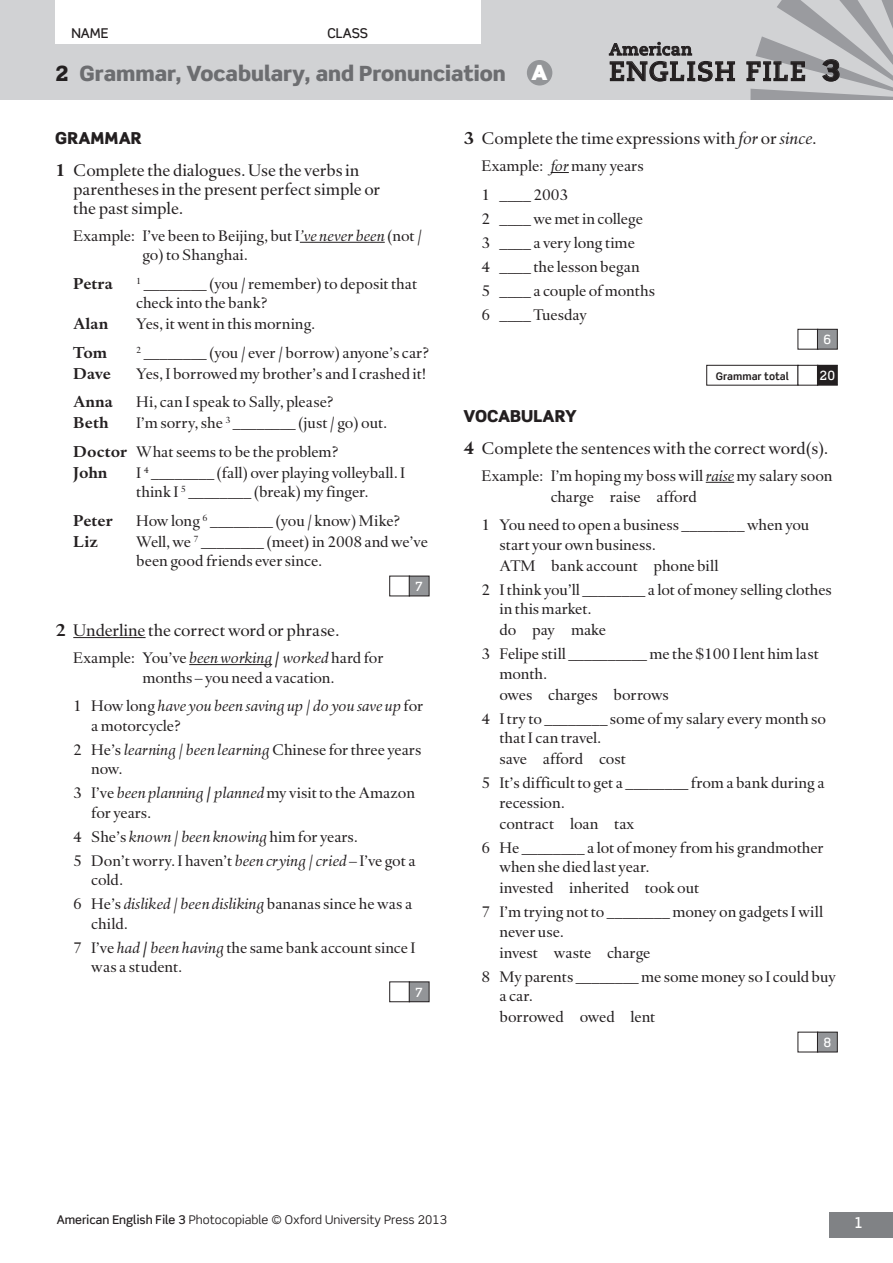
<style>
.page{position:relative;width:893px;height:1263px;background:#fff}
.page>*{position:absolute;margin:0;border:0;box-sizing:border-box;transform-origin:0 0}
.t1{font:700 27px "Caecilia LT Std";letter-spacing:.04em;color:#231f20}
.t2{font:900 21px "Scene Std";color:#6c6d70}
.t3{font:17.25px/18.8px "Haarlemmer MT Std";letter-spacing:-.005em;color:#231f20}
.t4{font:900 16.5px "Scene Std";letter-spacing:.005em;color:#231f20}
.t5{font:700 16.5px "Caecilia LT Std";letter-spacing:.03em;color:#231f20}
.t6{font:15.75px/24px "Haarlemmer MT Std";letter-spacing:-.005em;color:#231f20}
.t7{font:italic 15.75px/19.5px "Haarlemmer MT Std";color:#231f20}
.t8{font:700 15.75px "Haarlemmer MT Std";color:#231f20}
.t9{font:500 15px "Scene Std";color:#fff}
.t10{font:500 13.5px "Scene Std";color:#231f20}
.t11{font:500 12.75px "Scene Std";color:#fff}
.t12{font:12px "Scene Std";color:#231f20}
.t13{font:700 10.5px "Scene Std";color:#231f20}
.s1{color:#231f20}
.s2{color:#fff}
.s3{font-family:"Scene Std";font-weight:900;font-size:28.5px}
.s4{font-weight:700}
.s5{font-style:italic}
.s6{font-style:normal}
.s7{font-weight:500}
</style>
<div class="page">
<div style="left:0;top:0;width:893px;height:100px;background:#d1d2d4"></div>
<div style="left:829px;top:1212px;width:64px;height:25px;background:#808285"></div>
<div style="left:55px;top:0;width:425px;height:44px;background:#fff"></div>
<div style="left:527px;top:60px;width:25px;height:26px;background:#939598;border-radius:50%"></div>
<svg style="left:609px;top:42px;width:126px;height:39px"></svg>
<svg style="left:746px;top:0;width:147px;height:100px"></svg>
<svg style="left:551px;top:172px;width:18px;height:1px"></svg>
<svg style="left:706px;top:482px;width:28px;height:1px"></svg>
<div style="left:797px;top:329px;width:21px;height:21px;border:1px solid #231f20"></div>
<div style="left:817px;top:329px;width:20px;height:20px;background:#939598"></div>
<div style="left:817px;top:329px;width:21px;height:21px;border:1px solid #231f20"></div>
<div style="left:706px;top:365px;width:92px;height:21px;border:1px solid #231f20"></div>
<div style="left:797px;top:365px;width:21px;height:21px;border:1px solid #231f20"></div>
<div style="left:817px;top:365px;width:20px;height:20px;background:#231f20"></div>
<div style="left:817px;top:365px;width:21px;height:21px;border:1px solid #231f20"></div>
<div style="left:817px;top:1032px;width:20px;height:20px;background:#939598"></div>
<div style="left:817px;top:1032px;width:21px;height:20px;border:1px solid #231f20"></div>
<hr style="left:300px;top:242px;width:85px;height:1px;background:#231f20">
<hr style="left:73px;top:637px;width:73px;height:1px;background:#231f20">
<hr style="left:189px;top:664px;width:83px;height:1px;background:#231f20">
<div style="left:389px;top:576px;width:21px;height:20px;border:1px solid #231f20"></div>
<div style="left:409px;top:576px;width:20px;height:20px;background:#939598"></div>
<div style="left:409px;top:576px;width:20px;height:20px;border:1px solid #231f20"></div>
<div style="left:389px;top:981px;width:21px;height:21px;border:1px solid #231f20"></div>
<div style="left:409px;top:982px;width:20px;height:20px;background:#939598"></div>
<div style="left:409px;top:981px;width:20px;height:21px;border:1px solid #231f20"></div>
<p class="t10" style="left:71px;top:25px;width:39px">NAME</p>
<p class="t10" style="left:327px;top:25px;width:42px">CLASS</p>
<h2 class="t2" style="left:55px;top:60px;width:494px"><span class="s1">2</span> Grammar, Vocabulary, and Pronunciation <span class="s2">A</span></h2>
<p class="t5" style="left:609px;top:40px;width:84px">American</p>
<h1 class="t1" style="left:609px;top:55px;width:233px">ENGLISH FILE <span class="s3">3</span></h1>
<p class="t4" style="left:55px;top:127px;width:88px">GRAMMAR</p>
<p class="t3" style="left:73px;top:162px;width:308px;text-indent:-18px"><span class="s4">1</span> Complete the dialogues. Use the verbs in parentheses in the present perfect simple or the past simple.</p>
<p class="t6" style="left:142px;top:226px;width:281px;line-height:19.5px;text-indent:-69px">Example: I’ve been to Beijing, but I<span class="s5">’ve never been</span> (not / go) to Shanghai.</p>
<p class="t8" style="left:73px;top:273px;width:41px">Petra</p>
<p class="t6" style="left:136px;top:274px;width:282px;line-height:19.5px"><sup>1</sup> ________ (you / remember) to deposit that check into the bank?</p>
<p class="t8" style="left:73px;top:314px;width:36px">Alan</p>
<p class="t6" style="left:136px;top:312px;width:180px">Yes, it went in this morning.</p>
<p class="t8" style="left:73px;top:342px;width:35px">Tom</p>
<p class="t6" style="left:136px;top:341px;width:294px"><sup>2</sup> ________ (you / ever / borrow) anyone’s car?</p>
<p class="t8" style="left:73px;top:363px;width:39px">Dave</p>
<p class="t6" style="left:136px;top:362px;width:292px">Yes, I borrowed my brother’s and I crashed it!</p>
<p class="t8" style="left:73px;top:392px;width:41px">Anna</p>
<p class="t6" style="left:136px;top:390px;width:199px">Hi, can I speak to Sally, please?</p>
<p class="t8" style="left:73px;top:413px;width:37px">Beth</p>
<p class="t6" style="left:73px;top:409px;width:315px;line-height:28.5px;text-indent:63px">I’m sorry, she <sup>3</sup> ________ (just / go) out.<br><span class="s4">Doctor</span> What seems to be the problem?</p>
<p class="t8" style="left:73px;top:462px;width:36px">John</p>
<p class="t6" style="left:136px;top:463px;width:270px;line-height:19.5px">I <sup>4</sup> ________ (fall) over playing volleyball. I think I <sup>5</sup> ________ (break) my finger.</p>
<p class="t8" style="left:73px;top:510px;width:41px">Peter</p>
<p class="t6" style="left:136px;top:509px;width:266px">How long <sup>6</sup> ________ (you / know) Mike?</p>
<p class="t8" style="left:73px;top:531px;width:26px">Liz</p>
<p class="t6" style="left:136px;top:532px;width:293px;line-height:19.5px">Well, we <sup>7</sup> ________ (meet) in 2008 and we’ve been good friends ever since.</p>
<p class="t11" style="left:415px;top:578px;width:9px">7</p>
<p class="t3" style="left:55px;top:621px;width:286px"><span class="s4">2</span> Underline the correct word or phrase.</p>
<p class="t6" style="left:142px;top:648px;width:243px;line-height:19.5px;text-indent:-69px">Example: You’ve <span class="s5">been working</span> <span class="s4">/</span> <span class="s5">worked</span> hard for months – you need a vacation.</p>
<p class="t7" style="left:91px;top:696px;width:333px;text-indent:-18px"><span class="s6">1 How long</span> have you been saving up <span class="s6">/</span> do you save up <span class="s6">for a motorcycle?</span></p>
<p class="t6" style="left:91px;top:740px;width:332px;line-height:19.5px;text-indent:-18px">2 He’s <span class="s5">learning</span> / <span class="s5">been learning</span> Chinese for three years now.</p>
<p class="t6" style="left:91px;top:783px;width:325px;line-height:19.5px;text-indent:-18px">3 I’ve <span class="s5">been planning</span> <span class="s4">/</span> <span class="s5">planned</span> my visit to the Amazon for years.</p>
<p class="t6" style="left:73px;top:825px;width:344px">4 She’s <span class="s5">known</span> / <span class="s5">been knowing</span> him for years.<br>5 Don’t worry. I haven’t <span class="s5">been crying</span> / <span class="s5">cried</span> – I’ve got a</p>
<p class="t6" style="left:73px;top:868px;width:340px;text-indent:18px">cold.<br>6 He’s <span class="s5">disliked</span> / <span class="s5">been disliking</span> bananas since he was a</p>
<p class="t6" style="left:73px;top:912px;width:344px;text-indent:18px">child.<br>7 I’ve <span class="s5">had</span> <span class="s4">/</span> <span class="s5">been having</span> the same bank account since I</p>
<p class="t6" style="left:91px;top:955px;width:92px">was a student.</p>
<p class="t11" style="left:415px;top:984px;width:9px">7</p>
<p class="t3" style="left:463px;top:129px;width:354px"><span class="s4">3</span> Complete the time expressions with <span class="s5">for</span> or <span class="s5">since</span>.</p>
<p class="t6" style="left:481px;top:152px;width:164px;line-height:28.5px">Example: <span class="s5">for</span> many years<br>1 ____ 2003</p>
<p class="t6" style="left:481px;top:207px;width:175px">2 ____ we met in college<br>3 ____ a very long time<br>4 ____ the lesson began<br>5 ____ a couple of months<br>6 ____ Tuesday</p>
<p class="t11" style="left:823px;top:331px;width:9px">6</p>
<p class="t13" style="left:716px;top:369px;width:75px">Grammar total</p>
<p class="t11" style="left:820px;top:367px;width:17px">20</p>
<p class="t4" style="left:463px;top:405px;width:115px">VOCABULARY</p>
<p class="t3" style="left:463px;top:439px;width:366px"><span class="s4">4</span> Complete the sentences with the correct word(s).</p>
<p class="t6" style="left:551px;top:465px;width:283px;line-height:21px;text-indent:-69px">Example: I’m hoping my boss will <span class="s5">raise</span> my salary soon charge raise afford</p>
<p class="t6" style="left:499px;top:516px;width:311px;line-height:19.5px;text-indent:-18px">1 You need to open a business ________ when you start your own business.</p>
<p class="t6" style="left:481px;top:554px;width:352px;text-indent:18px">ATM bank account phone bill<br>2 I think you’ll ________ a lot of money selling clothes</p>
<p class="t6" style="left:499px;top:599px;width:108px;line-height:21px">in this market. do pay make</p>
<p class="t6" style="left:499px;top:645px;width:321px;line-height:19.5px;text-indent:-18px">3 Felipe still __________ me the $100 I lent him last month.</p>
<p class="t6" style="left:481px;top:683px;width:346px;text-indent:18px">owes charges borrows<br>4 I try to ________ some of my salary every month so</p>
<p class="t6" style="left:499px;top:728px;width:128px;line-height:21px">that I can travel. save afford cost</p>
<p class="t6" style="left:499px;top:774px;width:327px;line-height:19.5px;text-indent:-18px">5 It’s difficult to get a ________ from a bank during a recession.</p>
<p class="t6" style="left:481px;top:812px;width:344px;text-indent:18px">contract loan tax<br>6 He ________ a lot of money from his grandmother</p>
<p class="t6" style="left:499px;top:857px;width:201px;line-height:21px">when she died last year. invested inherited took out</p>
<p class="t6" style="left:499px;top:903px;width:325px;line-height:19.5px;text-indent:-18px">7 I’m trying not to ________ money on gadgets I will never use.</p>
<p class="t6" style="left:481px;top:941px;width:356px;text-indent:18px">invest waste charge<br>8 My parents ________ me some money so I could buy</p>
<p class="t6" style="left:499px;top:986px;width:157px;line-height:21px">a car.<br>borrowed owed lent</p>
<p class="t11" style="left:823px;top:1034px;width:9px">8</p>
<p class="t12" style="left:57px;top:1212px;width:392px"><span class="s7">American English File 3</span> Photocopiable © Oxford University Press 2013</p>
<p class="t9" style="left:854px;top:1214px;width:11px">1</p>
</div>
